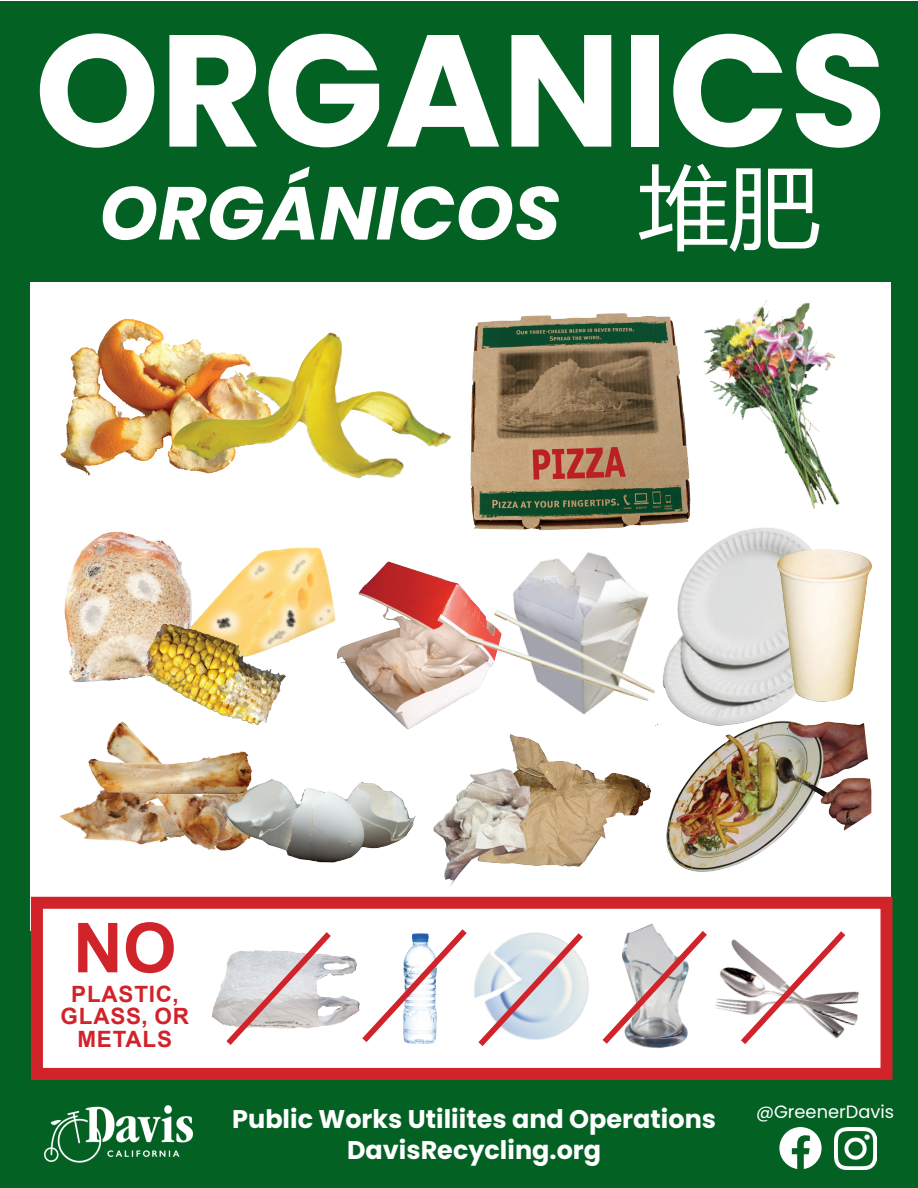
<style>
.page{position:relative;width:918px;height:1188px;background:#fff}
.page>*{position:absolute;margin:0;border:0;box-sizing:border-box;transform-origin:0 0}
.t1{font:700 159px "Poppins";color:#fff}
.t2{font:italic 700 75px "Poppins";color:#fff}
.t3{font:700 69px "Arial";color:#d1232a}
.t4{font:700 25.5px/30.6px "Poppins";color:#fff;text-align:center}
.t5{font:700 22.5px/22.5px "Arial";letter-spacing:.035em;color:#d1232a;text-align:center}
.t6{font:17.85px "Poppins";color:#fff}
.s1{font-family:"Microsoft Ya Hei";font-weight:400;font-style:normal;font-size:91.5px}
</style>
<div class="page">
<div style="left:0;top:2px;width:918px;height:1186px;background:#036123"></div>
<div style="left:31px;top:282px;width:860px;height:649px;background:#fff"></div>
<div style="left:31px;top:897px;width:862px;height:183px;background:#fff;border:12px solid #d1232a"></div>
<img style="left:666px;top:722px;width:205px;height:150px">
<img style="left:501px;top:736px;width:150px;height:131px">
<img style="left:434px;top:769px;width:97px;height:117px">
<img style="left:666px;top:539px;width:166px;height:195px">
<img style="left:775px;top:549px;width:97px;height:156px">
<img style="left:64px;top:531px;width:99px;height:152px">
<img style="left:60px;top:319px;width:112px;height:157px">
<img style="left:163px;top:541px;width:173px;height:88px">
<img style="left:137px;top:607px;width:180px;height:118px">
<img style="left:60px;top:805px;width:26px;height:34px">
<img style="left:86px;top:706px;width:168px;height:145px">
<img style="left:86px;top:748px;width:168px;height:51px">
<img style="left:222px;top:775px;width:194px;height:88px">
<img style="left:470px;top:313px;width:233px;height:236px">
<img style="left:337px;top:561px;width:183px;height:181px">
<img style="left:172px;top:332px;width:280px;height:147px">
<img style="left:499px;top:534px;width:176px;height:197px">
<img style="left:458px;top:604px;width:205px;height:100px">
<img style="left:212px;top:956px;width:144px;height:68px">
<img style="left:686px;top:1067px;width:180px;height:13px">
<img style="left:715px;top:967px;width:144px;height:59px">
<img style="left:451px;top:1067px;width:164px;height:3px">
<svg style="left:220px;top:932px;width:117px;height:113px"></svg>
<svg style="left:356px;top:929px;width:233px;height:117px"></svg>
<svg style="left:735px;top:931px;width:116px;height:113px"></svg>
<svg style="left:602px;top:925px;width:105px;height:124px"></svg>
<img style="left:44px;top:1105px;width:149px;height:58px">
<svg style="left:779px;top:1127px;width:43px;height:42px"></svg>
<img style="left:835px;top:1127px;width:42px;height:42px">
<img style="left:686px;top:300px;width:154px;height:239px">
<p class="t1" style="left:35px;top:-1px;width:854px">ORGANICS</p>
<p class="t2" style="left:99px;top:170px;width:723px">ORGÁNICOS <span class="s1">堆肥</span></p>
<p class="t3" style="left:73px;top:899px;width:105px">NO</p>
<p class="t5" style="left:61px;top:983px;width:130px">PLASTIC,<br>GLASS, OR<br>METALS</p>
<p class="t4" style="left:232px;top:1104px;width:485px">Public Works Utiliites and Operations<br>DavisRecycling.org</p>
<p class="t6" style="left:756px;top:1101px;width:140px">@GreenerDavis</p>
</div>
